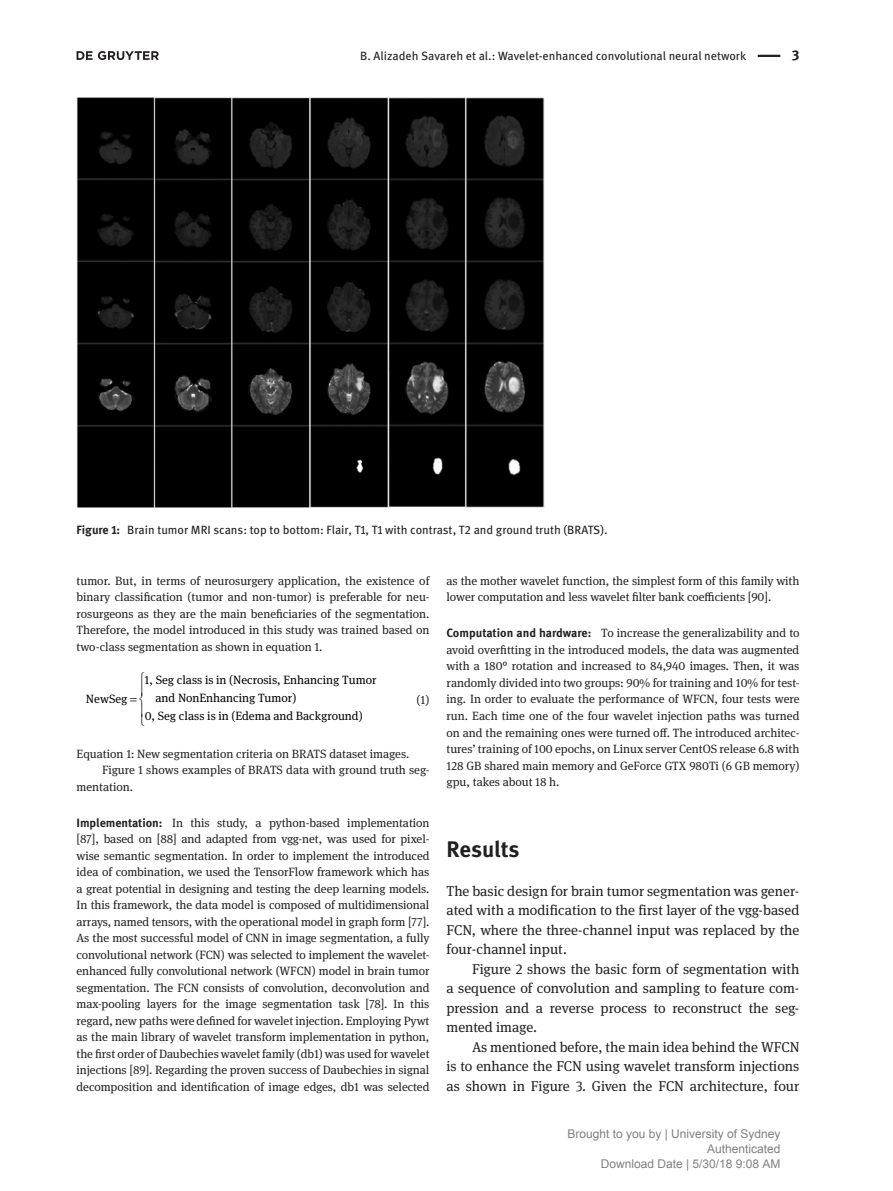
<style>
.page{position:relative;width:893px;height:1191px;background:#fff}
.page>*{position:absolute;margin:0;border:0;box-sizing:border-box;transform-origin:0 0}
.t1{font:700 22.5px "DG Meta Science";letter-spacing:-.005em;color:#231f20}
.t2{font:14.25px/19.5px "DG Meta Serif Science";color:#231f20;text-align:justify}
.t3{font:700 14.25px "DG Meta Science";color:#231f20}
.t4{font:12px/16.5px "DG Meta Serif Science";color:#231f20;text-align:justify}
.t5{font:12px "DG Meta Science";color:#231f20}
.t6{font:12px/18px "DG Meta Serif Science";letter-spacing:-.005em;color:#000002}
.t7{font:12px/15px "Arial";color:#808080;text-align:right}
.s1{font-weight:700}
.s2{font-family:"DG Meta Science";font-weight:700}
</style>
<div class="page">
<hr style="left:758px;top:55px;width:22px;height:2px;background:#231f20">
<img style="left:77px;top:98px;width:467px;height:409px">
<svg style="left:77px;top:51px;width:82px;height:9px"></svg>
<p class="t5" style="left:360px;top:47px;width:388px">B. Alizadeh Savareh et al.: Wavelet-enhanced convolutional neural network</p>
<p class="t3" style="left:792px;top:44px;width:9px">3</p>
<p class="t5" style="left:77px;top:520px;width:532px"><span class="s1">Figure 1:</span> Brain tumor MRI scans: top to bottom: Flair, T1, T1 with contrast, T2 and ground truth (BRATS).</p>
<p class="t4" style="left:77px;top:572px;width:354px">tumor. But, in terms of neurosurgery application, the existence of binary classification (tumor and non-tumor) is preferable for neu&shy;rosurgeons as they are the main beneficiaries of the segmentation.<br>Therefore, the model introduced in this study was trained based on two-class segmentation as shown in equation 1.</p>
<p class="t6" style="left:145px;top:671px;width:233px">1, Seg class is in (Necrosis, Enhancing Tumor</p>
<p class="t6" style="left:86px;top:689px;width:43px">NewSeg</p>
<p class="t6" style="left:145px;top:689px;width:220px;text-indent:11px">and NonEnhancing Tumor)<br>0, Seg class is in (Edema and Background)</p>
<p class="t4" style="left:417px;top:691px;width:14px">(1)</p>
<p class="t4" style="left:77px;top:745px;width:334px">Equation 1: New segmentation criteria on BRATS dataset images.</p>
<p class="t4" style="left:102px;top:761px;width:329px">Figure 1 shows examples of BRATS data with ground truth seg-</p>
<p class="t4" style="left:77px;top:778px;width:58px">mentation.</p>
<p class="t4" style="left:77px;top:814px;width:354px"><span class="s2">Implementation:</span> In this study, a python-based implementation [87], based on [88] and adapted from vgg-net, was used for pixel&shy;wise semantic segmentation. In order to implement the introduced idea of combination, we used the TensorFlow framework which has a great potential in designing and testing the deep learning models.<br>In this framework, the data model is composed of multidimensional arrays, named tensors, with the operational model in graph form [77].<br>As the most successful model of CNN in image segmentation, a fully convolutional network (FCN) was selected to implement the wavelet&shy;enhanced fully convolutional network (WFCN) model in brain tumor segmentation. The FCN consists of convolution, deconvolution and max-pooling layers for the image segmentation task [78]. In this regard, new paths were defined for wavelet injection. Employing Pywt as the main library of wavelet transform implementation in python, the first order of Daubechies wavelet family (db1) was used for wavelet injections [89]. Regarding the proven success of Daubechies in signal decomposition and identification of image edges, db1 was selected</p>
<p class="t4" style="left:446px;top:572px;width:354px">as the mother wavelet function, the simplest form of this family with lower computation and less wavelet filter bank coefficients [90].</p>
<p class="t4" style="left:446px;top:625px;width:354px"><span class="s2">Computation and hardware:</span> To increase the generalizability and to avoid overfitting in the introduced models, the data was augmented with a 180° rotation and increased to 84,940 images. Then, it was randomly divided into two groups: 90% for training and 10% for test&shy;ing. In order to evaluate the performance of WFCN, four tests were run. Each time one of the four wavelet injection paths was turned on and the remaining ones were turned off. The introduced architec&shy;tures’ training of 100 epochs, on Linux server CentOS release 6.8 with 128 GB shared main memory and GeForce GTX 980Ti (6 GB memory) gpu, takes about 18 h.</p>
<h1 class="t1" style="left:446px;top:831px;width:74px">Results</h1>
<p class="t2" style="left:446px;top:881px;width:354px">The basic design for brain tumor segmentation was gener&shy;ated with a modification to the first layer of the vgg-based FCN, where the three-channel input was replaced by the four-channel input.</p>
<p class="t2" style="left:446px;top:959px;width:354px;text-indent:26px">Figure 2 shows the basic form of segmentation with a sequence of convolution and sampling to feature com&shy;pression and a reverse process to reconstruct the seg&shy;mented image.</p>
<p class="t2" style="left:446px;top:1037px;width:354px;text-indent:26px">As mentioned before, the main idea behind the WFCN is to enhance the FCN using wavelet transform injections as shown in Figure 3. Given the FCN architecture, four</p>
<p class="t7" style="left:567px;top:1127px;width:215px">Brought to you by | University of Sydney<br>Authenticated<br>Download Date | 5/30/18 9:08 AM</p>
</div>
